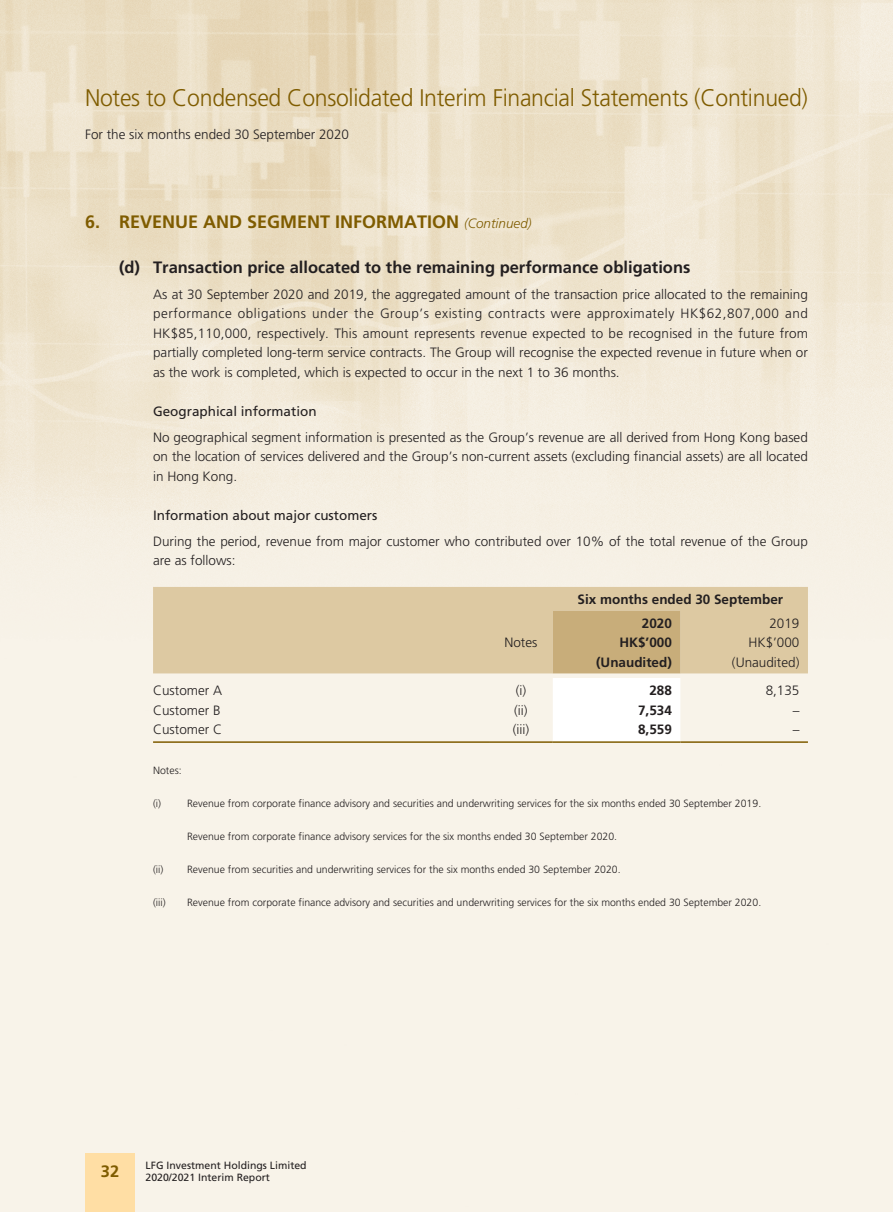
<style>
.page{position:relative;width:893px;height:1212px;background:#fff}
.page>*{position:absolute;margin:0;border:0;box-sizing:border-box;transform-origin:0 0}
.t1{font:300 24px "Frutiger LT Std";letter-spacing:-.01em;color:#7f5c00;scale:.96 1}
._01_H1{font:700 18px "Frutiger LT Std";color:#7f5c00}
._02_H2{font:700 16.5px "Frutiger LT Std";color:#231f20}
.t2{font:700 16.5px "Frutiger LT Std";color:#7f5c00}
._00_txt{font:300 13.5px/19.5px "Frutiger LT Std";color:#231f20;text-align:justify}
._50_Table_txt{font:300 13.5px "Frutiger LT Std";color:#231f20}
._50_Table_txt-2{font:700 13.5px "Frutiger LT Std";color:#231f20}
._03_H3{font:13.5px "Frutiger LT Std";color:#231f20}
._06_Notes{font:300 10.5px "Frutiger LT Std";color:#231f20}
.t3{font:10.5px "Frutiger LT Std";color:#231f20}
.s1{font-weight:300;font-style:italic;font-size:13.5px}
</style>
<div class="page">
<img style="left:0;top:0;width:893px;height:1212px">
<div style="left:85px;top:1153px;width:50px;height:59px;background:#ffdea4"></div>
<div style="left:153px;top:587px;width:655px;height:86px;background:#ddc9a2"></div>
<svg style="left:553px;top:611px;width:127px;height:130px"></svg>
<hr style="left:153px;top:741px;width:336px;height:2px;background:#7f5c00">
<hr style="left:489px;top:741px;width:64px;height:2px;background:#7f5c00">
<hr style="left:553px;top:741px;width:127px;height:2px;background:#7f5c00">
<hr style="left:680px;top:741px;width:128px;height:2px;background:#7f5c00">
<h1 class="t1" style="left:85px;top:85px;width:755px">Notes to Condensed Consolidated Interim Financial Statements (Continued)</h1>
<p class="_00_txt" style="left:85px;top:125px;width:266px">For the six months ended 30 September 2020</p>
<p class="_01_H1" style="left:85px;top:211px;width:448px">6. REVENUE AND SEGMENT INFORMATION <span class="s1">(Continued)</span></p>
<p class="_02_H2" style="left:119px;top:257px;width:573px">(d) Transaction price allocated to the remaining performance obligations</p>
<p class="_00_txt" style="left:153px;top:285px;width:657px">As at 30 September 2020 and 2019, the aggregated amount of the transaction price allocated to the remaining performance obligations under the Group’s existing contracts were approximately HK$62,807,000 and HK$85,110,000, respectively. This amount represents revenue expected to be recognised in the future from partially completed long-term service contracts. The Group will recognise the expected revenue in future when or as the work is completed, which is expected to occur in the next 1 to 36 months.</p>
<p class="_03_H3" style="left:153px;top:403px;width:165px">Geographical information</p>
<p class="_00_txt" style="left:153px;top:427px;width:656px">No geographical segment information is presented as the Group’s revenue are all derived from Hong Kong based on the location of services delivered and the Group’s non-current assets (excluding financial assets) are all located in Hong Kong.</p>
<p class="_03_H3" style="left:153px;top:507px;width:226px">Information about major customers</p>
<p class="_00_txt" style="left:153px;top:531px;width:656px">During the period, revenue from major customer who contributed over 10% of the total revenue of the Group are as follows:</p>
<p class="_50_Table_txt-2" style="left:578px;top:591px;width:207px">Six months ended 30 September</p>
<p class="_50_Table_txt-2" style="left:642px;top:615px;width:32px">2020</p>
<p class="_50_Table_txt" style="left:769px;top:615px;width:32px">2019</p>
<p class="_50_Table_txt" style="left:504px;top:635px;width:35px">Notes</p>
<p class="_50_Table_txt-2" style="left:619px;top:635px;width:54px">HK$’000</p>
<p class="_50_Table_txt" style="left:748px;top:635px;width:53px">HK$’000</p>
<p class="_50_Table_txt-2" style="left:596px;top:654px;width:77px">(Unaudited)</p>
<p class="_50_Table_txt" style="left:732px;top:654px;width:69px">(Unaudited)</p>
<p class="_50_Table_txt" style="left:153px;top:683px;width:71px">Customer A</p>
<p class="_50_Table_txt" style="left:516px;top:683px;width:12px">(i)</p>
<p class="_50_Table_txt-2" style="left:649px;top:682px;width:24px">288</p>
<p class="_50_Table_txt" style="left:766px;top:683px;width:35px">8,135</p>
<p class="_50_Table_txt" style="left:153px;top:702px;width:69px">Customer B</p>
<p class="_50_Table_txt" style="left:514px;top:702px;width:15px">(ii)</p>
<p class="_50_Table_txt-2" style="left:638px;top:702px;width:35px">7,534</p>
<p class="_50_Table_txt" style="left:793px;top:702px;width:8px">–</p>
<p class="_50_Table_txt" style="left:153px;top:722px;width:71px">Customer C</p>
<p class="_50_Table_txt" style="left:513px;top:722px;width:18px">(iii)</p>
<p class="_50_Table_txt-2" style="left:638px;top:721px;width:35px">8,559</p>
<p class="_50_Table_txt" style="left:793px;top:722px;width:8px">–</p>
<p class="_06_Notes" style="left:153px;top:765px;width:30px">Notes:</p>
<p class="_06_Notes" style="left:153px;top:798px;width:10px">(i)</p>
<p class="_06_Notes" style="left:187px;top:798px;width:576px">Revenue from corporate finance advisory and securities and underwriting services for the six months ended 30 September 2019.</p>
<p class="_06_Notes" style="left:187px;top:831px;width:431px">Revenue from corporate finance advisory services for the six months ended 30 September 2020.</p>
<p class="_06_Notes" style="left:153px;top:864px;width:469px">(ii) Revenue from securities and underwriting services for the six months ended 30 September 2020.</p>
<p class="_06_Notes" style="left:153px;top:897px;width:14px">(iii)</p>
<p class="_06_Notes" style="left:187px;top:897px;width:576px">Revenue from corporate finance advisory and securities and underwriting services for the six months ended 30 September 2020.</p>
<p class="t2" style="left:101px;top:1162px;width:20px">32</p>
<p class="t3" style="left:146px;top:1159px;width:163px">LFG Investment Holdings Limited</p>
<p class="t3" style="left:146px;top:1171px;width:126px">2020/2021 Interim Report</p>
</div>
